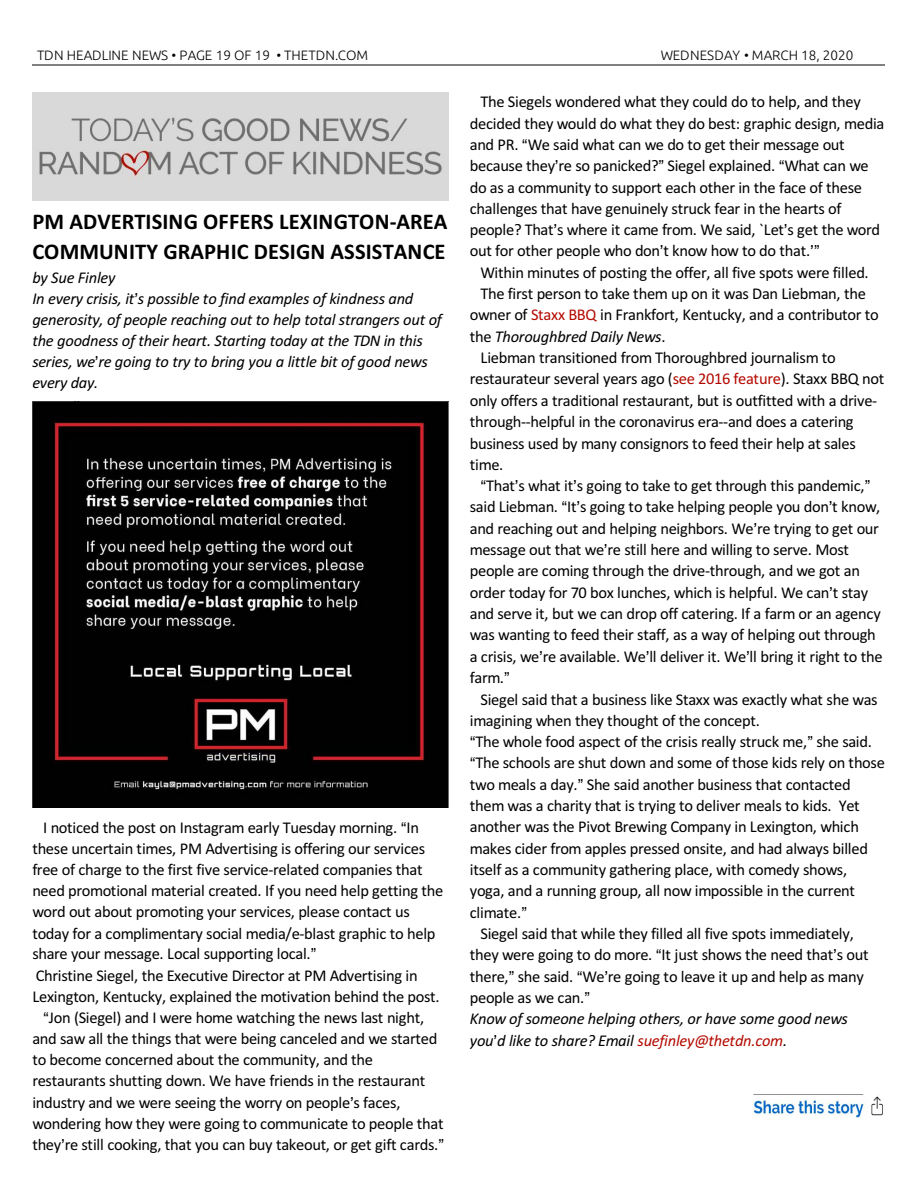
<style>
.page{position:relative;width:918px;height:1188px;background:#fff}
.page>*{position:absolute;margin:0;border:0;box-sizing:border-box;transform-origin:0 0}
.t1{font:700 22.5px/30.3px "Calibri";letter-spacing:.005em;color:#000}
.t2{font:16.5px/21.3px "Calibri";letter-spacing:-.02em;color:#000}
.t3{font:italic 16.5px/21.1px "Calibri";letter-spacing:-.01em;color:#000}
.t4{font:300 13.5px "Ubuntu";color:#000}
.s1{color:#b30a00}
.s2{font-style:normal}
</style>
<div class="page">
<hr style="left:32px;top:64px;width:853px;height:1px;background:#808080">
<img style="left:32px;top:92px;width:416px;height:108px">
<img style="left:32px;top:401px;width:416px;height:406px">
<img style="left:752px;top:1094px;width:131px;height:24px">
<p class="t4" style="left:37px;top:49px;width:333px">TDN HEADLINE NEWS • PAGE 19 OF 19 • THETDN.COM</p>
<p class="t4" style="left:661px;top:49px;width:194px">WEDNESDAY • MARCH 18, 2020</p>
<h1 class="t1" style="left:32px;top:208px;width:417px">PM ADVERTISING OFFERS LEXINGTON-AREA<br>COMMUNITY GRAPHIC DESIGN ASSISTANCE</h1>
<p class="t3" style="left:32px;top:268px;width:411px">by Sue Finley<br>In every crisis, it s possible to find examples of kindness and generosity, of people reaching out to help total strangers out of the goodness of their heart. Starting today at the TDN in this series, we re going to try to bring you a little bit of good news every day.</p>
<p class="t2" style="left:43px;top:818px;width:378px">I noticed the post on Instagram early Tuesday morning. In</p>
<p class="t2" style="left:32px;top:839px;width:394px">these uncertain times, PM Advertising is offering our services</p>
<p class="t2" style="left:32px;top:860px;width:392px">free of charge to the first five service-related companies that</p>
<p class="t2" style="left:32px;top:881px;width:413px">need promotional material created. If you need help getting the</p>
<p class="t2" style="left:32px;top:903px;width:379px">word out about promoting your services, please contact us</p>
<p class="t2" style="left:32px;top:924px;width:405px">today for a complimentary social media/e-blast graphic to help</p>
<p class="t2" style="left:32px;top:945px;width:280px">share your message. Local supporting local.</p>
<p class="t2" style="left:36px;top:966px;width:383px">Christine Siegel, the Executive Director at PM Advertising in</p>
<p class="t2" style="left:32px;top:987px;width:409px">Lexington, Kentucky, explained the motivation behind the post.</p>
<p class="t2" style="left:49px;top:1008px;width:377px">Jon (Siegel) and I were home watching the news last night,</p>
<p class="t2" style="left:32px;top:1029px;width:407px">and saw all the things that were being canceled and we started</p>
<p class="t2" style="left:32px;top:1050px;width:342px">to become concerned about the community, and the</p>
<p class="t2" style="left:32px;top:1072px;width:394px">restaurants shutting down. We have friends in the restaurant</p>
<p class="t2" style="left:32px;top:1093px;width:370px">industry and we were seeing the worry on people s faces,</p>
<p class="t2" style="left:32px;top:1114px;width:413px">wondering how they were going to communicate to people that</p>
<p class="t2" style="left:32px;top:1135px;width:407px">they re still cooking, that you can buy takeout, or get gift cards.</p>
<p class="t2" style="left:470px;top:93px;width:416px;text-indent:11px">The Siegels wondered what they could do to help, and they decided they would do what they do best: graphic design, media and PR. We said what can we do to get their message out because they re so panicked? Siegel explained. What can we do as a community to support each other in the face of these challenges that have genuinely struck fear in the hearts of people? That s where it came from. We said, `Let s get the word out for other people who don t know how to do that.</p>
<p class="t2" style="left:481px;top:263px;width:390px">Within minutes of posting the offer, all five spots were filled.</p>
<p class="t2" style="left:481px;top:284px;width:387px">The first person to take them up on it was Dan Liebman, the</p>
<p class="t2" style="left:470px;top:306px;width:411px">owner of <span class="s1">Staxx BBQ</span> in Frankfort, Kentucky, and a contributor to</p>
<p class="t3" style="left:470px;top:327px;width:197px"><span class="s2">the</span> Thoroughbred Daily News<span class="s2">.</span></p>
<p class="t2" style="left:481px;top:348px;width:357px">Liebman transitioned from Thoroughbred journalism to</p>
<p class="t2" style="left:470px;top:370px;width:416px">restaurateur several years ago (<span class="s1">see 2016 feature</span>). Staxx BBQ not</p>
<p class="t2" style="left:470px;top:391px;width:409px">only offers a traditional restaurant, but is outfitted with a drive-</p>
<p class="t2" style="left:470px;top:412px;width:385px">through--helpful in the coronavirus era--and does a catering</p>
<p class="t2" style="left:470px;top:434px;width:388px">business used by many consignors to feed their help at sales</p>
<p class="t2" style="left:470px;top:455px;width:35px">time.</p>
<p class="t2" style="left:486px;top:476px;width:380px">That s what it s going to take to get through this pandemic,</p>
<p class="t2" style="left:470px;top:498px;width:412px">said Liebman. It s going to take helping people you don t know,</p>
<p class="t2" style="left:470px;top:519px;width:411px">and reaching out and helping neighbors. We re trying to get our</p>
<p class="t2" style="left:470px;top:540px;width:381px">message out that we re still here and willing to serve. Most</p>
<p class="t2" style="left:470px;top:562px;width:392px">people are coming through the drive-through, and we got an</p>
<p class="t2" style="left:470px;top:583px;width:400px">order today for 70 box lunches, which is helpful. We can t stay</p>
<p class="t2" style="left:470px;top:604px;width:413px">and serve it, but we can drop off catering. If a farm or an agency</p>
<p class="t2" style="left:470px;top:626px;width:408px">was wanting to feed their staff, as a way of helping out through</p>
<p class="t2" style="left:470px;top:647px;width:414px">a crisis, we re available. We ll deliver it. We ll bring it right to the</p>
<p class="t2" style="left:470px;top:668px;width:36px">farm.</p>
<p class="t2" style="left:481px;top:690px;width:399px">Siegel said that a business like Staxx was exactly what she was</p>
<p class="t2" style="left:470px;top:711px;width:292px">imagining when they thought of the concept.</p>
<p class="t2" style="left:476px;top:732px;width:398px">The whole food aspect of the crisis really struck me, she said.</p>
<p class="t2" style="left:476px;top:753px;width:411px">The schools are shut down and some of those kids rely on those</p>
<p class="t2" style="left:470px;top:775px;width:383px">two meals a day. She said another business that contacted</p>
<p class="t2" style="left:470px;top:796px;width:391px">them was a charity that is trying to deliver meals to kids. Yet</p>
<p class="t2" style="left:470px;top:818px;width:391px">another was the Pivot Brewing Company in Lexington, which</p>
<p class="t2" style="left:470px;top:839px;width:400px">makes cider from apples pressed onsite, and had always billed</p>
<p class="t2" style="left:470px;top:860px;width:379px">itself as a community gathering place, with comedy shows,</p>
<p class="t2" style="left:470px;top:882px;width:387px">yoga, and a running group, all now impossible in the current</p>
<p class="t2" style="left:470px;top:903px;width:53px">climate.</p>
<p class="t2" style="left:481px;top:924px;width:375px">Siegel said that while they filled all five spots immediately,</p>
<p class="t2" style="left:470px;top:946px;width:400px">they were going to do more. It just shows the need that s out</p>
<p class="t2" style="left:470px;top:967px;width:396px">there, she said. We re going to leave it up and help as many</p>
<p class="t2" style="left:470px;top:988px;width:116px">people as we can.</p>
<p class="t3" style="left:470px;top:1009px;width:380px;line-height:21.6px">Know of someone helping others, or have some good news you d like to share? Email <span class="s1">suefinley@thetdn.com</span>.</p>
</div>
